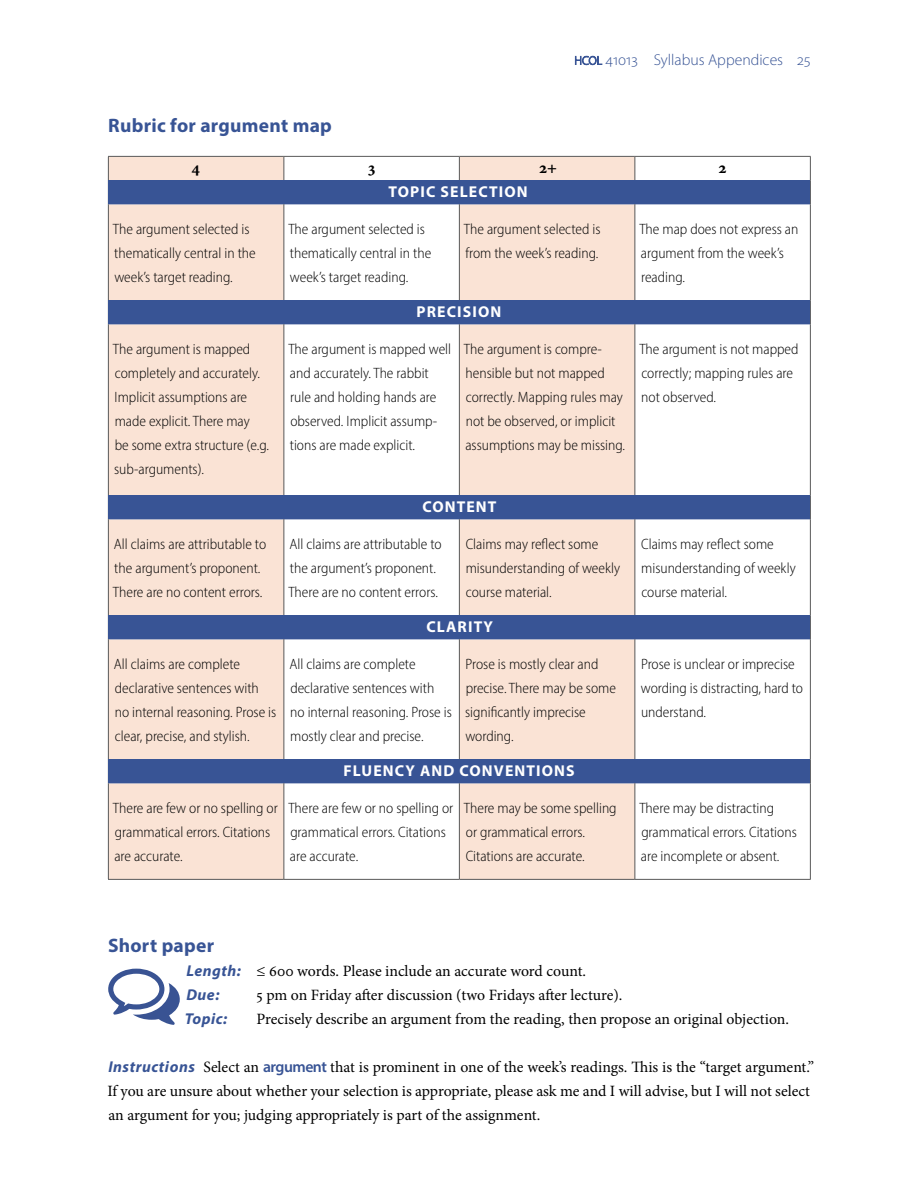
<style>
.page{position:relative;width:918px;height:1188px;background:#fff}
.page>*{position:absolute;margin:0;border:0;box-sizing:border-box;transform-origin:0 0}
.Heading_3_no_TOC_new{font:700 19.5px "Myriad Pro";letter-spacing:.015em;color:#385495}
.Heading_3{font:700 19.5px "Myriad Pro";letter-spacing:.015em;color:#385495}
.Rubric-scores{font:16.5px "Minion Pro Bold Capt";color:#000}
.Syl_body{font:15.75px/24px "Minion Pro";letter-spacing:-.005em;color:#000}
.Syl_assignment_quick{font:15.75px "Minion Pro";color:#000}
.t1{font:700 15.75px "Myriad Pro";letter-spacing:.07em;color:#fff}
.t2{font:300 15.75px "Myriad Pro";color:#385495}
.Syl_assignment_quick-2{font:italic 700 15.75px "Myriad Pro";letter-spacing:.035em;color:#385495}
.Rubric-entry{font:300 semi-condensed 15px/24px "Myriad Pro";color:#000}
.Rubric-subhead_hidde{font:condensed 15px "Myriad Pro";color:#fff}
.s1{font-size:12px}
.s2{font-family:"Myriad Pro";font-weight:700;font-style:italic;color:#385495}
.s3{font-family:"Myriad Pro";font-weight:600;color:#385495}
</style>
<div class="page">
<svg style="left:109px;top:157px;width:525px;height:722px;fill:#fae3d5"></svg>
<svg style="left:109px;top:204px;width:701px;height:555px;fill:#fae3d5"></svg>
<svg style="left:634px;top:157px;width:1px;height:23px"></svg>
<hr style="left:108px;top:204px;width:1px;height:96px;background:#595959">
<hr style="left:284px;top:204px;width:1px;height:96px;background:#595959">
<hr style="left:459px;top:204px;width:1px;height:96px;background:#595959">
<hr style="left:634px;top:204px;width:1px;height:96px;background:#595959">
<hr style="left:810px;top:204px;width:1px;height:96px;background:#595959">
<svg style="left:810px;top:300px;width:1px;height:24px"></svg>
<hr style="left:108px;top:324px;width:1px;height:171px;background:#595959">
<hr style="left:284px;top:324px;width:1px;height:171px;background:#595959">
<hr style="left:459px;top:324px;width:1px;height:171px;background:#595959">
<hr style="left:634px;top:324px;width:1px;height:171px;background:#595959">
<hr style="left:810px;top:324px;width:1px;height:171px;background:#595959">
<svg style="left:810px;top:495px;width:1px;height:24px"></svg>
<hr style="left:108px;top:519px;width:1px;height:96px;background:#595959">
<hr style="left:284px;top:519px;width:1px;height:96px;background:#595959">
<hr style="left:459px;top:519px;width:1px;height:96px;background:#595959">
<hr style="left:634px;top:519px;width:1px;height:96px;background:#595959">
<hr style="left:810px;top:519px;width:1px;height:96px;background:#595959">
<svg style="left:810px;top:615px;width:1px;height:24px"></svg>
<hr style="left:108px;top:639px;width:1px;height:120px;background:#595959">
<hr style="left:284px;top:639px;width:1px;height:120px;background:#595959">
<hr style="left:459px;top:639px;width:1px;height:120px;background:#595959">
<hr style="left:634px;top:639px;width:1px;height:120px;background:#595959">
<hr style="left:810px;top:639px;width:1px;height:120px;background:#595959">
<svg style="left:810px;top:759px;width:1px;height:24px"></svg>
<hr style="left:284px;top:783px;width:1px;height:96px;background:#595959">
<hr style="left:459px;top:783px;width:1px;height:96px;background:#595959">
<hr style="left:634px;top:783px;width:1px;height:96px;background:#595959">
<hr style="left:108px;top:156px;width:176px;height:1px;background:#595959">
<hr style="left:459px;top:156px;width:176px;height:1px;background:#595959">
<hr style="left:635px;top:156px;width:176px;height:1px;background:#595959">
<svg style="left:810px;top:157px;width:1px;height:47px"></svg>
<hr style="left:284px;top:156px;width:175px;height:1px;background:#595959">
<svg style="left:459px;top:157px;width:1px;height:23px"></svg>
<hr style="left:108px;top:783px;width:1px;height:96px;background:#595959">
<hr style="left:810px;top:783px;width:1px;height:96px;background:#595959">
<hr style="left:108px;top:879px;width:176px;height:1px;background:#595959">
<hr style="left:284px;top:879px;width:175px;height:1px;background:#595959">
<hr style="left:459px;top:879px;width:176px;height:1px;background:#595959">
<hr style="left:635px;top:879px;width:176px;height:1px;background:#595959">
<svg style="left:108px;top:157px;width:1px;height:23px"></svg>
<svg style="left:284px;top:157px;width:1px;height:23px"></svg>
<div style="left:108px;top:180px;width:702px;height:24px;background:#385495"></div>
<div style="left:108px;top:300px;width:702px;height:24px;background:#385495"></div>
<div style="left:108px;top:495px;width:702px;height:24px;background:#385495"></div>
<div style="left:108px;top:615px;width:702px;height:24px;background:#385495"></div>
<div style="left:108px;top:759px;width:702px;height:24px;background:#385495"></div>
<svg style="left:108px;top:969px;width:72px;height:56px"></svg>
<p class="t2" style="left:574px;top:50px;width:238px"><span class="s1">HCOL</span> 41013 Syllabus Appendices 25</p>
<h3 class="Heading_3_no_TOC_new" style="left:108px;top:113px;width:225px">Rubric for argument map</h3>
<p class="Rubric-scores" style="left:191px;top:156px;width:10px">4</p>
<p class="Rubric-scores" style="left:368px;top:156px;width:9px">3</p>
<p class="Rubric-scores" style="left:539px;top:156px;width:19px">2+</p>
<p class="Rubric-scores" style="left:719px;top:156px;width:10px">2</p>
<p class="t1" style="left:389px;top:182px;width:141px">TOPIC SELECTION</p>
<p class="Rubric-entry" style="left:113px;top:217px;width:144px">The argument selected is thematically central in the week’s target reading.</p>
<p class="Rubric-entry" style="left:288px;top:217px;width:144px">The argument selected is thematically central in the week’s target reading.</p>
<p class="Rubric-entry" style="left:464px;top:217px;width:138px">The argument selected is from the week’s reading.</p>
<p class="Rubric-entry" style="left:639px;top:217px;width:161px">The map does not express an argument from the week’s reading.</p>
<p class="t1" style="left:417px;top:302px;width:86px">PRECISION</p>
<p class="Rubric-entry" style="left:113px;top:337px;width:158px">The argument is mapped completely and accurately.<br>Implicit assumptions are made explicit. There may<br>be some extra structure (e.g. sub-arguments).</p>
<p class="Rubric-entry" style="left:288px;top:337px;width:164px">The argument is mapped well and accurately. The rabbit rule and holding hands are observed. Implicit assump&shy;tions are made explicit.</p>
<p class="Rubric-entry" style="left:464px;top:337px;width:163px">The argument is compre&shy;hensible but not mapped correctly. Mapping rules may not be observed, or implicit assumptions may be missing.</p>
<p class="Rubric-entry" style="left:639px;top:337px;width:161px">The argument is not mapped correctly; mapping rules are not observed.</p>
<p class="t1" style="left:422px;top:497px;width:76px">CONTENT</p>
<p class="Rubric-entry" style="left:113px;top:532px;width:155px">All claims are attributable to the argument’s proponent.<br>There are no content errors.</p>
<p class="Rubric-entry" style="left:288px;top:532px;width:155px">All claims are attributable to the argument’s proponent.<br>There are no content errors.</p>
<p class="Rubric-entry" style="left:466px;top:532px;width:156px">Claims may reflect some misunderstanding of weekly course material.</p>
<p class="Rubric-entry" style="left:641px;top:532px;width:156px">Claims may reflect some misunderstanding of weekly course material.</p>
<p class="t1" style="left:426px;top:617px;width:68px">CLARITY</p>
<p class="Rubric-entry" style="left:114px;top:652px;width:164px">All claims are complete declarative sentences with<br>no internal reasoning. Prose is clear, precise, and stylish.</p>
<p class="Rubric-entry" style="left:289px;top:652px;width:164px">All claims are complete declarative sentences with<br>no internal reasoning. Prose is mostly clear and precise.</p>
<p class="Rubric-entry" style="left:465px;top:652px;width:152px">Prose is mostly clear and precise. There may be some significantly imprecise wording.</p>
<p class="Rubric-entry" style="left:641px;top:652px;width:164px">Prose is unclear or imprecise wording is distracting, hard to understand.</p>
<p class="Rubric-subhead_hidde" style="left:315px;top:764px;width:114px">Fluency and conventions</p>
<p class="Rubric-subhead_hidde" style="left:491px;top:764px;width:114px">Fluency and conventions</p>
<p class="Rubric-entry" style="left:113px;top:796px;width:166px">There are few or no spelling or grammatical errors. Citations are accurate.</p>
<p class="Rubric-entry" style="left:288px;top:796px;width:166px">There are few or no spelling or grammatical errors. Citations are accurate.</p>
<p class="Rubric-entry" style="left:464px;top:796px;width:154px">There may be some spelling or grammatical errors.<br>Citations are accurate.</p>
<p class="Rubric-entry" style="left:639px;top:796px;width:159px">There may be distracting grammatical errors. Citations are incomplete or absent.</p>
<p class="t1" style="left:344px;top:761px;width:233px">FLUENCY AND CONVENTIONS</p>
<h3 class="Heading_3" style="left:108px;top:932px;width:108px">Short paper</h3>
<p class="Syl_assignment_quick" style="left:186px;top:960px;width:401px"><span class="s2">Length:</span> ≤ 600 words. Please include an accurate word count.</p>
<p class="Syl_assignment_quick-2" style="left:186px;top:984px;width:35px">Due:</p>
<p class="Syl_assignment_quick" style="left:256px;top:984px;width:367px">5 pm on Friday after discussion (two Fridays after lecture).</p>
<p class="Syl_assignment_quick-2" style="left:185px;top:1008px;width:44px">Topic:</p>
<p class="Syl_assignment_quick" style="left:256px;top:1008px;width:534px">Precisely describe an argument from the reading, then propose an original objection.</p>
<p class="Syl_body" style="left:108px;top:1055px;width:708px"><span class="s2">Instructions</span> Select an <span class="s3">argument</span> that is prominent in one of the week’s readings. This is the “target argument.”<br>If you are unsure about whether your selection is appropriate, please ask me and I will advise, but I will not select an argument for you; judging appropriately is part of the assignment.</p>
</div>
